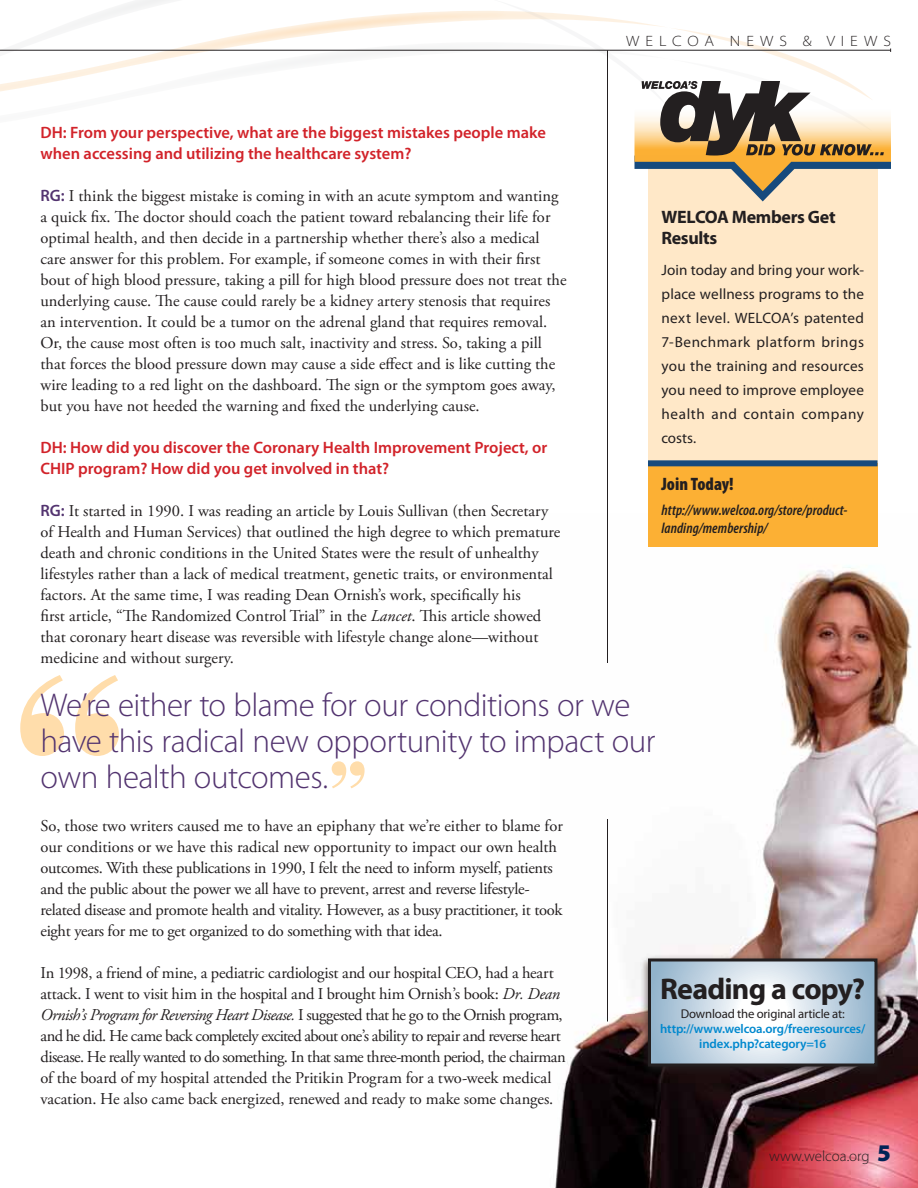
<style>
.page{position:relative;width:918px;height:1188px;background:#fff}
.page>*{position:absolute;margin:0;border:0;box-sizing:border-box;transform-origin:0 0}
.t1{font:300 33px/36px "Myriad Pro";letter-spacing:-.015em;color:#52336f}
.t2{font:700 30px "Myriad Pro";letter-spacing:-.025em;color:#231f20}
.t3{font:700 18px/21.6px "Myriad Pro";letter-spacing:-.02em;color:#231f20}
.t4{font:900 condensed 18px "Myriad Pro";color:#231f20}
.t5{font:16.5px/21px "Adobe Garamond Pro";color:#231f20}
.t6{font:16.5px/21px "Adobe Garamond Pro";letter-spacing:-.02em;color:#231f20}
.t7{font:600 16.5px/21px "Myriad Pro";color:#d2232a}
.t8{font:15px/24px "Myriad Pro";letter-spacing:.015em;color:#231f20;text-align:justify}
.t9{font:italic 600 condensed 15px/18px "Myriad Pro";letter-spacing:.005em;color:#231f20}
.t10{font:300 semi-expanded 15px "Myriad Pro";letter-spacing:.4em;color:#231f20}
.t11{font:300 15px "Myriad Pro";color:#231f20}
.t12{font:600 12.75px/15px "Myriad Pro";letter-spacing:-.01em;color:#0088ce;text-align:center}
.t13{font:12.75px "Myriad Pro";letter-spacing:-.015em;color:#231f20}
.s1{font-family:"Myriad Pro";font-weight:600;color:#52336f}
.s2{font-style:italic}
.s3{font-weight:900;font-size:24px;color:#002357}
</style>
<div class="page">
<svg style="left:670px;top:28px;width:203px;height:53px"></svg>
<svg style="left:0;top:0;width:594px;height:92px"></svg>
<hr style="left:0;top:50px;width:891px;height:1px;background:#231f20">
<img style="left:555px;top:565px;width:363px;height:623px">
<hr style="left:607px;top:50px;width:1px;height:613px;background:#231f20">
<hr style="left:607px;top:819px;width:1px;height:203px;background:#231f20">
<svg style="left:20px;top:675px;width:99px;height:81px"></svg>
<svg style="left:332px;top:761px;width:33px;height:27px"></svg>
<div style="left:648px;top:155px;width:230px;height:308px;background:#ffe8c8"></div>
<div style="left:648px;top:463px;width:230px;height:84px;background:#fcb034"></div>
<div style="left:648px;top:460px;width:229px;height:6px;background:#164a7d"></div>
<svg style="left:634px;top:81px;width:257px;height:120px"></svg>
<div style="left:640px;top:953px;width:245px;height:125px;background:#231f20;opacity:.75"></div>
<svg style="left:652px;top:962px;width:221px;height:100px;background:#c8d8e5"></svg>
<div style="left:648px;top:958px;width:229px;height:108px;border:3px solid #231f20"></div>
<p class="t7" style="left:40px;top:122px;width:507px">DH: From your perspective, what are the biggest mistakes people make when accessing and utilizing the healthcare system?</p>
<p class="t5" style="left:40px;top:186px;width:528px"><span class="s1">RG:</span> I think the biggest mistake is coming in with an acute symptom and wanting a quick fix. The doctor should coach the patient toward rebalancing their life for optimal health, and then decide in a partnership whether there’s also a medical care answer for this problem. For example, if someone comes in with their first bout of high blood pressure, taking a pill for high blood pressure does not treat the underlying cause. The cause could rarely be a kidney artery stenosis that requires an intervention. It could be a tumor on the adrenal gland that requires removal.<br>Or, the cause most often is too much salt, inactivity and stress. So, taking a pill that forces the blood pressure down may cause a side effect and is like cutting the wire leading to a red light on the dashboard. The sign or the symptom goes away, but you have not heeded the warning and fixed the underlying cause.</p>
<p class="t7" style="left:40px;top:437px;width:508px">DH: How did you discover the Coronary Health Improvement Project, or<br>CHIP program? How did you get involved in that?</p>
<p class="t5" style="left:40px;top:501px;width:521px"><span class="s1">RG:</span> It started in 1990. I was reading an article by Louis Sullivan (then Secretary of Health and Human Services) that outlined the high degree to which premature death and chronic conditions in the United States were the result of unhealthy lifestyles rather than a lack of medical treatment, genetic traits, or environmental factors. At the same time, I was reading Dean Ornish’s work, specifically his<br>first article, “The Randomized Control Trial” in the <span class="s2">Lancet</span>. This article showed that coronary heart disease was reversible with lifestyle change alone—without medicine and without surgery.</p>
<p class="t10" style="left:626px;top:32px;width:266px">WELCOA NEWS &amp; VIEWS</p>
<p class="t3" style="left:661px;top:205px;width:176px">WELCOA Members Get<br>Results</p>
<p class="t8" style="left:661px;top:258px;width:204px">Join today and bring your work&shy;place wellness programs to the next level. WELCOA’s patented 7-Benchmark platform brings you the training and resources you need to improve employee health and contain company costs.</p>
<p class="t4" style="left:661px;top:474px;width:74px">Join Today!</p>
<p class="t9" style="left:661px;top:501px;width:187px">http://www.welcoa.org/store/product&shy;landing/membership/</p>
<h1 class="t1" style="left:40px;top:688px;width:617px">We’re either to blame for our conditions or we have this radical new opportunity to impact our own health outcomes.</h1>
<p class="t6" style="left:40px;top:816px;width:524px">So, those two writers caused me to have an epiphany that we’re either to blame for our conditions or we have this radical new opportunity to impact our own health outcomes. With these publications in 1990, I felt the need to inform myself, patients and the public about the power we all have to prevent, arrest and reverse lifestyle&shy;related disease and promote health and vitality. However, as a busy practitioner, it took eight years for me to get organized to do something with that idea.</p>
<p class="t6" style="left:40px;top:963px;width:527px">In 1998, a friend of mine, a pediatric cardiologist and our hospital CEO, had a heart attack. I went to visit him in the hospital and I brought him Ornish’s book: <span class="s2">Dr. Dean Ornish’s Program for Reversing Heart Disease.</span> I suggested that he go to the Ornish program, and he did. He came back completely excited about one’s ability to repair and reverse heart disease. He really wanted to do something. In that same three-month period, the chairman of the board of my hospital attended the Pritikin Program for a two-week medical vacation. He also came back energized, renewed and ready to make some changes.</p>
<h2 class="t2" style="left:660px;top:970px;width:206px">Reading a copy?</h2>
<p class="t13" style="left:681px;top:1006px;width:166px">Download the original article at:</p>
<p class="t12" style="left:660px;top:1021px;width:207px">http://www.welcoa.org/freeresources/ index.php?category=16</p>
<p class="t11" style="left:769px;top:1148px;width:123px">www.welcoa.org <span class="s3">5</span></p>
</div>
